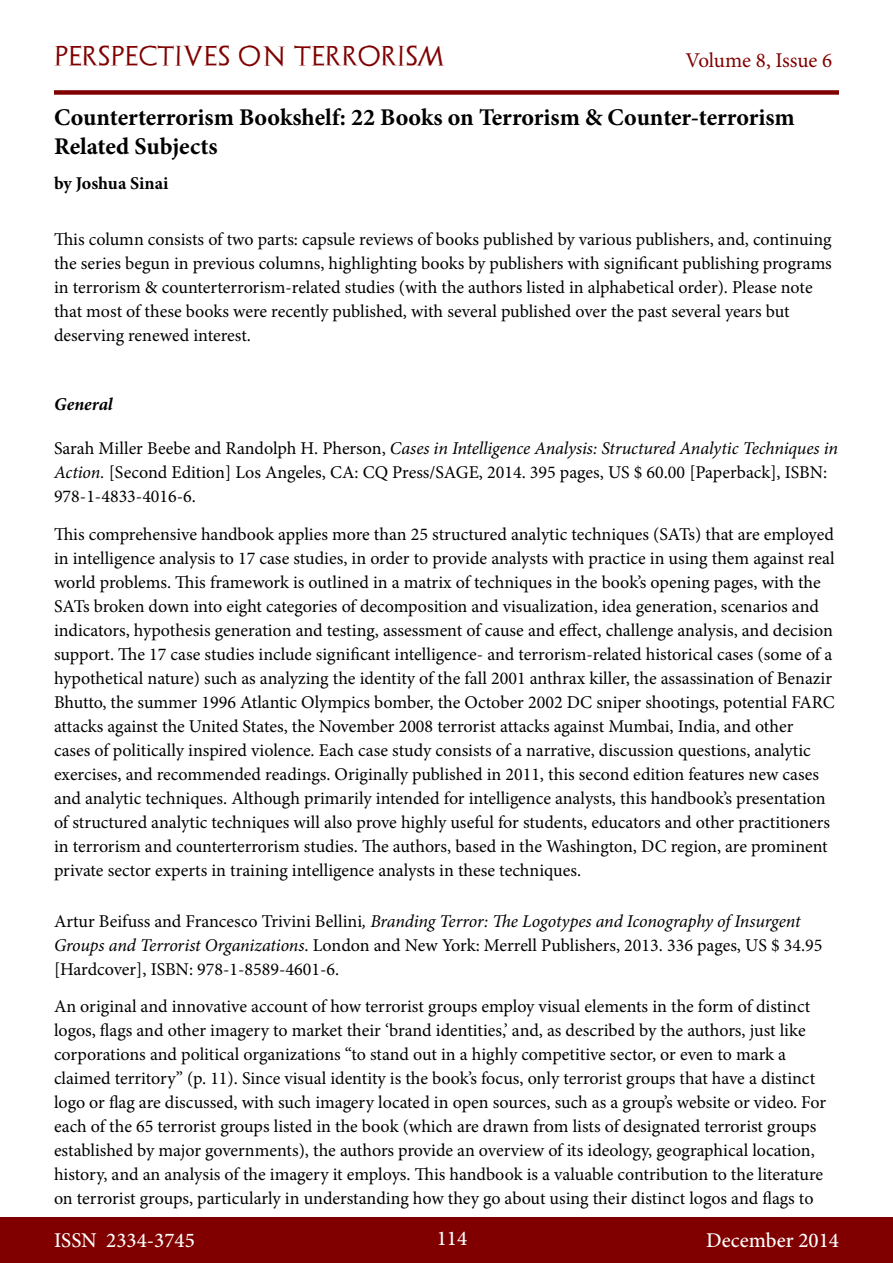
<style>
.page{position:relative;width:893px;height:1263px;background:#fff}
.page>*{position:absolute;margin:0;border:0;box-sizing:border-box;transform-origin:0 0}
.t1{font:700 24px/28.8px "Minion Pro";letter-spacing:-.005em;color:#000}
.t2{font:500 21px "Minion Pro";color:#fff}
.t3{font:21px "Archeologicaps";letter-spacing:.045em;color:#800000}
.t4{font:21px "Minion Pro";letter-spacing:-.005em;color:#800000}
.t5{font:18px/24px "Minion Pro";color:#000}
.t6{font:700 18px "Minion Pro";letter-spacing:-.005em;color:#000}
.t7{font:italic 700 18px "Minion Pro";color:#000}
.s1{font-style:italic}
</style>
<div class="page">
<div style="left:0;top:1217px;width:893px;height:46px;background:#800000"></div>
<div style="left:54px;top:90px;width:785px;height:5px;background:#800000"></div>
<p class="t3" style="left:54px;top:43px;width:392px">PERSPECTIVES ON TERRORISM</p>
<p class="t4" style="left:686px;top:46px;width:148px">Volume 8, Issue 6</p>
<h1 class="t1" style="left:54px;top:103px;width:742px">Counterterrorism Bookshelf: 22 Books on Terrorism &amp; Counter-terrorism<br>Related Subjects</h1>
<p class="t6" style="left:54px;top:171px;width:116px">by Joshua Sinai</p>
<p class="t5" style="left:54px;top:227px;width:779px">This column consists of two parts: capsule reviews of books published by various publishers, and, continuing the series begun in previous columns, highlighting books by publishers with significant publishing programs in terrorism &amp; counterterrorism-related studies (with the authors listed in alphabetical order). Please note that most of these books were recently published, with several published over the past several years but deserving renewed interest.</p>
<p class="t7" style="left:54px;top:391px;width:60px">General</p>
<p class="t5" style="left:54px;top:436px;width:785px">Sarah Miller Beebe and Randolph H. Pherson, <span class="s1">Cases in Intelligence Analysis: Structured Analytic Techniques in<br>Action.</span> [Second Edition] Los Angeles, CA: CQ Press/SAGE, 2014. 395 pages, US $ 60.00 [Paperback], ISBN:<br>978-1-4833-4016-6.</p>
<p class="t5" style="left:54px;top:522px;width:782px">This comprehensive handbook applies more than 25 structured analytic techniques (SATs) that are employed in intelligence analysis to 17 case studies, in order to provide analysts with practice in using them against real world problems. This framework is outlined in a matrix of techniques in the book’s opening pages, with the SATs broken down into eight categories of decomposition and visualization, idea generation, scenarios and indicators, hypothesis generation and testing, assessment of cause and effect, challenge analysis, and decision support. The 17 case studies include significant intelligence- and terrorism-related historical cases (some of a hypothetical nature) such as analyzing the identity of the fall 2001 anthrax killer, the assassination of Benazir Bhutto, the summer 1996 Atlantic Olympics bomber, the October 2002 DC sniper shootings, potential FARC attacks against the United States, the November 2008 terrorist attacks against Mumbai, India, and other<br>cases of politically inspired violence. Each case study consists of a narrative, discussion questions, analytic exercises, and recommended readings. Originally published in 2011, this second edition features new cases and analytic techniques. Although primarily intended for intelligence analysts, this handbook’s presentation of structured analytic techniques will also prove highly useful for students, educators and other practitioners in terrorism and counterterrorism studies. The authors, based in the Washington, DC region, are prominent private sector experts in training intelligence analysts in these techniques.</p>
<p class="t5" style="left:54px;top:909px;width:770px">Artur Beifuss and Francesco Trivini Bellini<span class="s1">, Branding Terror: The Logotypes and Iconography of Insurgent<br>Groups and Terrorist Organizations</span>. London and New York: Merrell Publishers, 2013. 336 pages, US $ 34.95 [Hardcover], ISBN: 978-1-8589-4601-6.</p>
<p class="t5" style="left:54px;top:994px;width:773px">An original and innovative account of how terrorist groups employ visual elements in the form of distinct logos, flags and other imagery to market their ‘brand identities,’ and, as described by the authors, just like corporations and political organizations “to stand out in a highly competitive sector, or even to mark a claimed territory” (p. 11). Since visual identity is the book’s focus, only terrorist groups that have a distinct logo or flag are discussed, with such imagery located in open sources, such as a group’s website or video. For each of the 65 terrorist groups listed in the book (which are drawn from lists of designated terrorist groups established by major governments), the authors provide an overview of its ideology, geographical location, history, and an analysis of the imagery it employs. This handbook is a valuable contribution to the literature on terrorist groups, particularly in understanding how they go about using their distinct logos and flags to</p>
<p class="t2" style="left:54px;top:1226px;width:142px">ISSN 2334-3745</p>
<p class="t2" style="left:437px;top:1224px;width:32px">114</p>
<p class="t2" style="left:706px;top:1226px;width:134px">December 2014</p>
</div>
